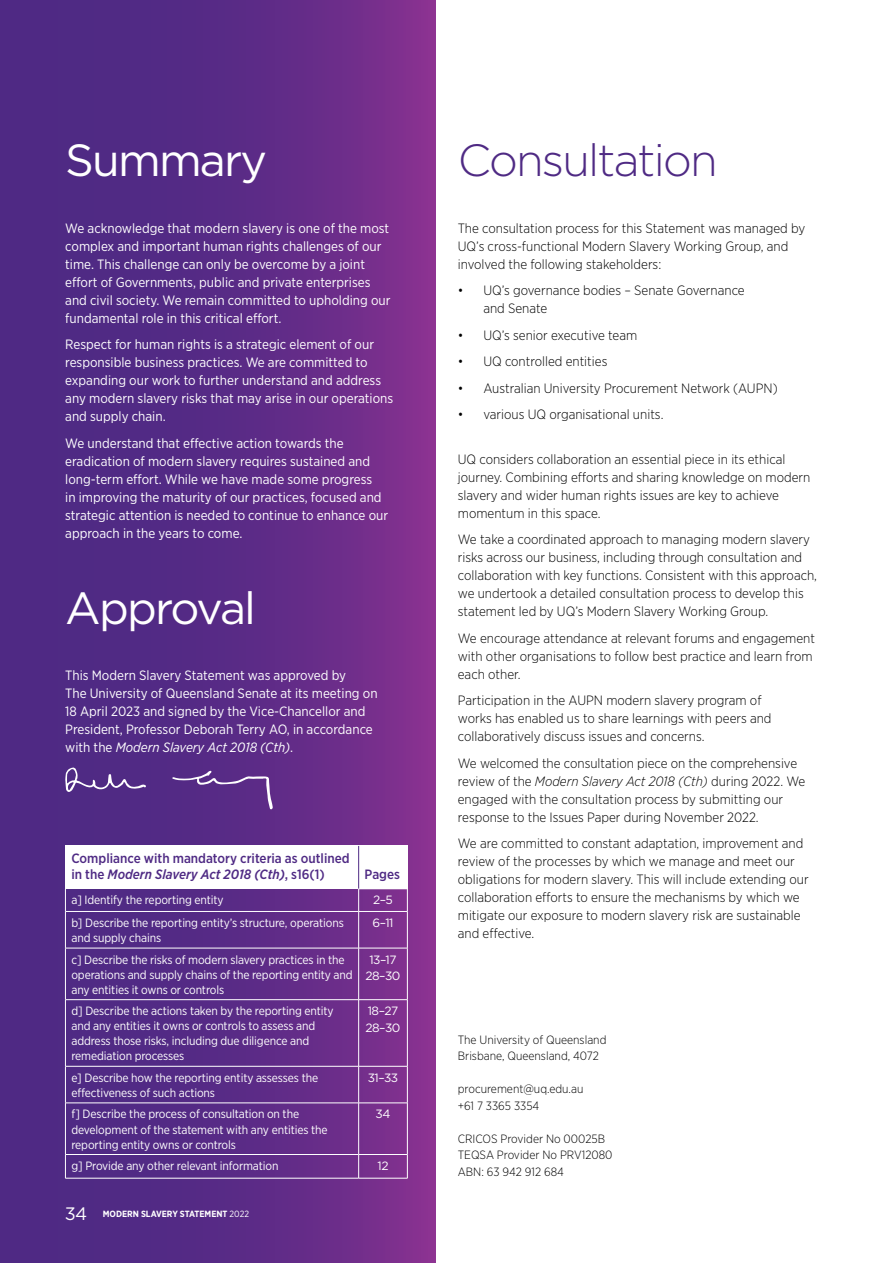
<style>
.page{position:relative;width:893px;height:1263px;background:#fff}
.page>*{position:absolute;margin:0;border:0;box-sizing:border-box;transform-origin:0 0}
.t1{font:45px "Gotham";letter-spacing:-.04em;color:#fff}
.t2{font:300 45px "Gotham";letter-spacing:-.04em;color:#4f2a84}
.t3{font:300 13.5px/18px "Gotham Narrow";color:#000}
.t4{font:13.5px/18px "Gotham Narrow";color:#fff}
.t5{font:500 13.5px/16.2px "Gotham Narrow";color:#4f2a84}
.t6{font:12px/15px "Gotham Narrow";letter-spacing:-.01em;color:#fff}
.t7{font:300 12px/16.5px "Gotham Narrow";color:#000}
.t8{font:12px/16.5px "Gotham";letter-spacing:-.04em;color:#fff;text-align:center}
.t9{font:700 9px "Gotham Narrow";color:#fff}
.s1{font-style:italic}
.s2{font-family:"Gotham";font-weight:400;font-size:18px}
.s3{font-weight:400}
</style>
<div class="page">
<svg style="left:0;top:0;width:436px;height:1263px;background:#5f2c87"></svg>
<div style="left:65px;top:846px;width:294px;height:43px;background:#fff"></div>
<div style="left:359px;top:846px;width:48px;height:43px;background:#fff"></div>
<svg style="left:358px;top:889px;width:1px;height:22px"></svg>
<hr style="left:358px;top:912px;width:1px;height:36px;background:#fff">
<hr style="left:358px;top:948px;width:1px;height:51px;background:#fff">
<hr style="left:358px;top:1000px;width:1px;height:66px;background:#fff">
<hr style="left:358px;top:1066px;width:1px;height:37px;background:#fff">
<hr style="left:358px;top:1103px;width:1px;height:51px;background:#fff">
<svg style="left:358px;top:1155px;width:1px;height:23px"></svg>
<hr style="left:358px;top:845px;width:50px;height:1px;background:#fff">
<hr style="left:407px;top:846px;width:1px;height:42px;background:#fff">
<hr style="left:358px;top:888px;width:50px;height:1px;background:#fff">
<svg style="left:65px;top:889px;width:1px;height:22px"></svg>
<svg style="left:407px;top:889px;width:1px;height:22px"></svg>
<hr style="left:65px;top:948px;width:1px;height:51px;background:#fff">
<hr style="left:407px;top:948px;width:1px;height:51px;background:#fff">
<hr style="left:65px;top:1066px;width:1px;height:37px;background:#fff">
<hr style="left:407px;top:1066px;width:1px;height:37px;background:#fff">
<hr style="left:65px;top:911px;width:294px;height:1px;background:#fff">
<hr style="left:65px;top:912px;width:1px;height:36px;background:#fff">
<hr style="left:359px;top:911px;width:49px;height:1px;background:#fff">
<hr style="left:407px;top:912px;width:1px;height:36px;background:#fff">
<hr style="left:65px;top:948px;width:294px;height:1px;background:#fff">
<hr style="left:359px;top:948px;width:49px;height:1px;background:#fff">
<hr style="left:65px;top:999px;width:294px;height:1px;background:#fff">
<hr style="left:65px;top:1000px;width:1px;height:66px;background:#fff">
<hr style="left:359px;top:999px;width:49px;height:1px;background:#fff">
<hr style="left:407px;top:1000px;width:1px;height:66px;background:#fff">
<hr style="left:65px;top:1066px;width:294px;height:1px;background:#fff">
<hr style="left:359px;top:1066px;width:49px;height:1px;background:#fff">
<hr style="left:65px;top:1103px;width:294px;height:1px;background:#fff">
<hr style="left:65px;top:1103px;width:1px;height:51px;background:#fff">
<hr style="left:359px;top:1103px;width:49px;height:1px;background:#fff">
<hr style="left:407px;top:1103px;width:1px;height:51px;background:#fff">
<hr style="left:65px;top:1154px;width:294px;height:1px;background:#fff">
<svg style="left:65px;top:1155px;width:1px;height:23px"></svg>
<hr style="left:359px;top:1154px;width:49px;height:1px;background:#fff">
<svg style="left:407px;top:1155px;width:1px;height:23px"></svg>
<hr style="left:65px;top:1178px;width:294px;height:1px;background:#fff">
<hr style="left:359px;top:1178px;width:49px;height:1px;background:#fff">
<hr style="left:358px;top:846px;width:1px;height:42px;background:#4f2a84">
<svg style="left:172px;top:771px;width:101px;height:38px;background:#653c90"></svg>
<svg style="left:65px;top:767px;width:81px;height:25px;background:#694996"></svg>
<h1 class="t1" style="left:65px;top:132px;width:203px">Summary</h1>
<p class="t4" style="left:65px;top:219px;width:327px">We acknowledge that modern slavery is one of the most complex and important human rights challenges of our time. This challenge can only be overcome by a joint effort of Governments, public and private enterprises and civil society. We remain committed to upholding our fundamental role in this critical effort.</p>
<p class="t4" style="left:65px;top:335px;width:329px">Respect for human rights is a strategic element of our responsible business practices. We are committed to expanding our work to further understand and address any modern slavery risks that may arise in our operations and supply chain.</p>
<p class="t4" style="left:65px;top:434px;width:324px">We understand that effective action towards the eradication of modern slavery requires sustained and long-term effort. While we have made some progress<br>in improving the maturity of our practices, focused and strategic attention is needed to continue to enhance our approach in the years to come.</p>
<h1 class="t1" style="left:65px;top:579px;width:192px">Approval</h1>
<p class="t4" style="left:65px;top:666px;width:314px">This Modern Slavery Statement was approved by<br>The University of Queensland Senate at its meeting on 18 April 2023 and signed by the Vice-Chancellor and President, Professor Deborah Terry AO, in accordance with the <span class="s1">Modern Slavery Act 2018 (Cth)</span>.</p>
<p class="t5" style="left:71px;top:849px;width:280px">Compliance with mandatory criteria as outlined in the <span class="s1">Modern Slavery Act 2018 (Cth)</span>, s16(1)</p>
<p class="t5" style="left:365px;top:866px;width:37px">Pages</p>
<p class="t6" style="left:71px;top:892px;width:154px">a] Identify the reporting entity</p>
<p class="t8" style="left:373px;top:892px;width:21px">2–5</p>
<p class="t6" style="left:71px;top:915px;width:274px">b] Describe the reporting entity’s structure, operations and supply chains</p>
<p class="t8" style="left:373px;top:914px;width:22px">6–11</p>
<p class="t6" style="left:71px;top:952px;width:283px">c] Describe the risks of modern slavery practices in the operations and supply chains of the reporting entity and any entities it owns or controls</p>
<p class="t8" style="left:365px;top:951px;width:36px">13–17<br>28–30</p>
<p class="t6" style="left:71px;top:1003px;width:264px">d] Describe the actions taken by the reporting entity and any entities it owns or controls to assess and address those risks, including due diligence and remediation processes</p>
<p class="t8" style="left:365px;top:1002px;width:36px;text-align:left">18–27<br>28–30</p>
<p class="t6" style="left:71px;top:1070px;width:248px">e] Describe how the reporting entity assesses the effectiveness of such actions</p>
<p class="t8" style="left:368px;top:1069px;width:32px">31–33</p>
<p class="t6" style="left:71px;top:1106px;width:258px">f] Describe the process of consultation on the development of the statement with any entities the reporting entity owns or controls</p>
<p class="t8" style="left:376px;top:1106px;width:16px">34</p>
<p class="t6" style="left:71px;top:1158px;width:209px">g] Provide any other relevant information</p>
<p class="t8" style="left:377px;top:1157px;width:13px">12</p>
<p class="t9" style="left:65px;top:1208px;width:186px"><span class="s2">34</span> MODERN SLAVERY STATEMENT <span class="s3">2022</span></p>
<h1 class="t2" style="left:458px;top:132px;width:261px">Consultation</h1>
<p class="t3" style="left:458px;top:219px;width:349px">The consultation process for this Statement was managed by<br>UQ’s cross-functional Modern Slavery Working Group, and involved the following stakeholders:</p>
<p class="t3" style="left:483px;top:281px;width:263px;text-indent:-26px">• UQ’s governance bodies – Senate Governance and Senate</p>
<p class="t3" style="left:458px;top:326px;width:181px">• UQ’s senior executive team</p>
<p class="t3" style="left:458px;top:352px;width:151px">• UQ controlled entities</p>
<p class="t3" style="left:458px;top:379px;width:321px">• Australian University Procurement Network (AUPN)</p>
<p class="t3" style="left:458px;top:405px;width:207px">• various UQ organisational units.</p>
<p class="t3" style="left:458px;top:450px;width:354px">UQ considers collaboration an essential piece in its ethical journey. Combining efforts and sharing knowledge on modern slavery and wider human rights issues are key to achieve momentum in this space.</p>
<p class="t3" style="left:458px;top:530px;width:361px">We take a coordinated approach to managing modern slavery risks across our business, including through consultation and collaboration with key functions. Consistent with this approach, we undertook a detailed consultation process to develop this statement led by UQ’s Modern Slavery Working Group.</p>
<p class="t3" style="left:458px;top:628px;width:359px">We encourage attendance at relevant forums and engagement with other organisations to follow best practice and learn from each other.</p>
<p class="t3" style="left:458px;top:691px;width:315px">Participation in the AUPN modern slavery program of works has enabled us to share learnings with peers and collaboratively discuss issues and concerns.</p>
<p class="t3" style="left:458px;top:753px;width:349px">We welcomed the consultation piece on the comprehensive review of the <span class="s1">Modern Slavery Act 2018 (Cth)</span> during 2022. We engaged with the consultation process by submitting our response to the Issues Paper during November 2022.</p>
<p class="t3" style="left:458px;top:834px;width:352px">We are committed to constant adaptation, improvement and review of the processes by which we manage and meet our obligations for modern slavery. This will include extending our collaboration efforts to ensure the mechanisms by which we mitigate our exposure to modern slavery risk are sustainable and effective.</p>
<p class="t7" style="left:458px;top:1031px;width:150px">The University of Queensland<br>Brisbane, Queensland, 4072</p>
<p class="t7" style="left:458px;top:1080px;width:127px">procurement@uq.edu.au +61 7 3365 3354</p>
<p class="t7" style="left:458px;top:1130px;width:156px">CRICOS Provider No 00025B<br>TEQSA Provider No PRV12080<br>ABN: 63 942 912 684</p>
</div>
